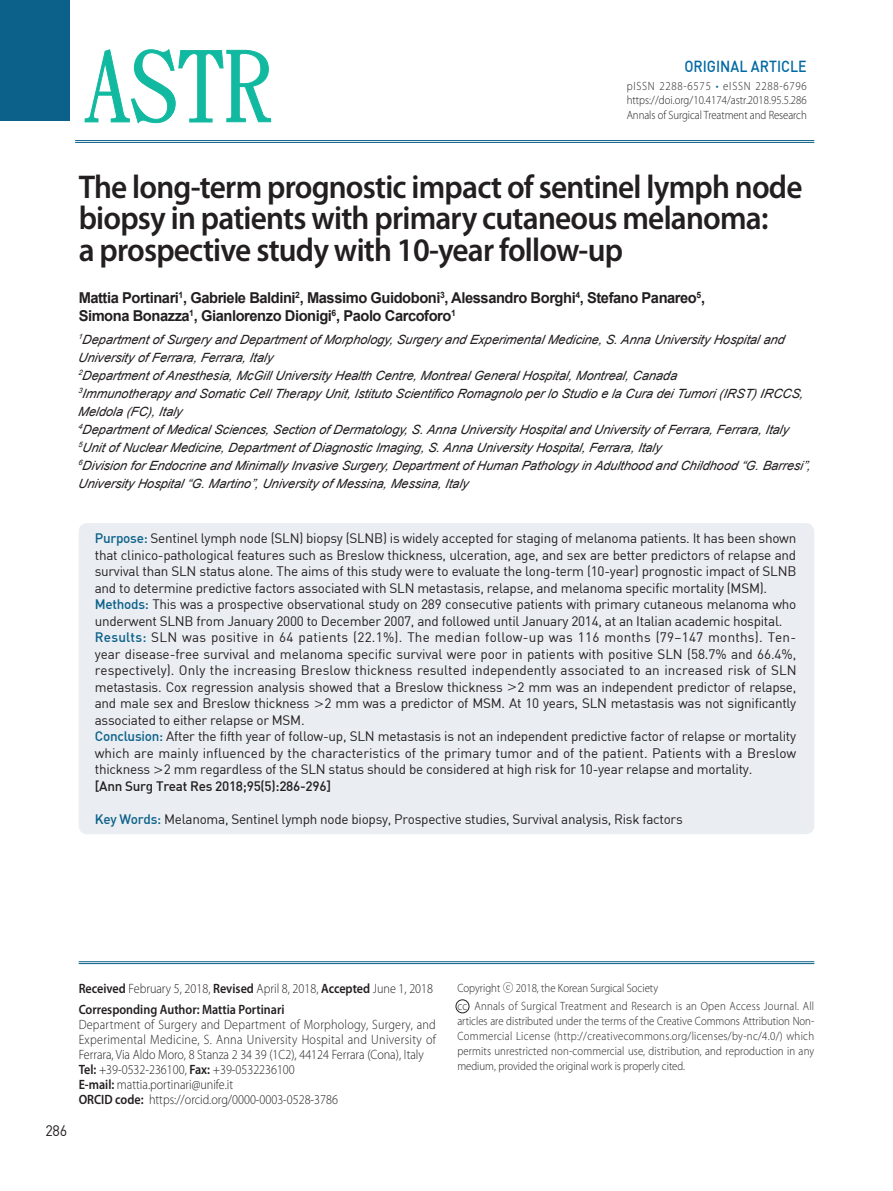
<style>
.page{position:relative;width:893px;height:1191px;background:#fff}
.page>*{position:absolute;margin:0;border:0;box-sizing:border-box;transform-origin:0 0}
.t1{font:600 33px/31.5px "Myriad Pro";letter-spacing:-.025em;color:#231f20;scale:.95 1}
.t2{font:15.75px "Dinmed";color:#0069a4;scale:.9 1}
.t3{font:700 15px/18px "Arial";letter-spacing:-.03em;color:#231f20}
.t4{font:15px "Dinreg";color:#231f20;scale:.95 1}
.t5{font:13.5px/16.5px "Dinreg";letter-spacing:-.02em;color:#231f20}
.t6{font:300 13.5px/15px "Myriad Pro";letter-spacing:.01em;color:#231f20;scale:.9 1}
.t7{font:600 13.5px/21px "Myriad Pro";color:#231f20;scale:.9 1}
.t8{font:13.5px "Dinmed";letter-spacing:-.02em;color:#231f20}
.t9{font:italic 12.75px/18px "Arial";color:#231f20}
.t10{font:300 12px/15px "Myriad Pro";color:#231f20;text-align:justify;scale:.9 1}
.t11{font:300 12px/18px "Myriad Pro";letter-spacing:.025em;color:#231f20;scale:.9 1}
.s1{font-size:12.45px;color:#0069a4}
.s2{font-family:"Dinmed";color:#0b6189}
.s3{font-family:"Raleigh BT"}
.s4{font-weight:300}
.s5{font-weight:600}
.s6{font-family:"Ymjo 420";font-weight:400}
</style>
<div class="page">
<svg style="left:84px;top:49px;width:188px;height:75px"></svg>
<hr style="left:75px;top:140px;width:739px;height:1px;background:#0b6189">
<hr style="left:75px;top:142px;width:739px;height:1px;background:#0b6189">
<div style="left:0;top:0;width:70px;height:121px;background:#0b6189"></div>
<hr style="left:79px;top:961px;width:735px;height:1px;background:#0b6189">
<hr style="left:79px;top:963px;width:735px;height:1px;background:#0b6189">
<div style="left:456px;top:999px;width:13px;height:14px;border:1px solid #231f20;border-radius:50%"></div>
<div style="left:79px;top:523px;width:735px;height:311px;background:#eaedf2;border-radius:9px"></div>
<p class="t2" style="left:684px;top:56px;width:138px">ORIGINAL ARTICLE</p>
<p class="t10" style="left:627px;top:78px;width:202px">pISSN 2288-6575 <span class="s1">•</span> eISSN 2288-6796 https://doi.org/10.4174/astr.2018.95.5.286<br>Annals of Surgical Treatment and Research</p>
<h1 class="t1" style="left:79px;top:170px;width:763px">The long-term prognostic impact of sentinel lymph node biopsy in patients with primary cutaneous melanoma:<br>a prospective study with 10-year follow-up</h1>
<p class="t3" style="left:79px;top:289px;width:628px">Mattia Portinari<sup>1</sup>, Gabriele Baldini<sup>2</sup>, Massimo Guidoboni<sup>3</sup>, Alessandro Borghi<sup>4</sup>, Stefano Panareo<sup>5</sup>,<br>Simona Bonazza<sup>1</sup>, Gianlorenzo Dionigi<sup>6</sup>, Paolo Carcoforo<sup>1</sup></p>
<p class="t9" style="left:78px;top:330px;width:737px"><sup>1</sup>Department of Surgery and Department of Morphology,Surgery and Experimental Medicine,S.Anna University Hospital and University of Ferrara,Ferrara,Italy<br><sup>2</sup>Department of Anesthesia,McGill University Health Centre,Montreal General Hospital,Montreal,Canada<br><sup>3</sup>Immunotherapy and Somatic Cell Therapy Unit,Istituto Scientifico Romagnolo per lo Studio e la Cura dei Tumori (IRST) IRCCS, Meldola (FC),Italy<br><sup>4</sup>Department of Medical Sciences,Section of Dermatology,S.Anna University Hospital and University of Ferrara,Ferrara,Italy <sup>5</sup>Unit of Nuclear Medicine,Department of Diagnostic Imaging,S.Anna University Hospital,Ferrara,Italy<br><sup>6</sup>Division for Endocrine and Minimally Invasive Surgery,Department of Human Pathology in Adulthood and Childhood “G.Barresi ”, University Hospital “G.Martino”,University of Messina,Messina,Italy</p>
<p class="t5" style="left:95px;top:530px;width:703px"><span class="s2">Purpose:</span> Sentinel lymph node (SLN) biopsy (SLNB) is widely accepted for staging of melanoma patients. It has been shown that clinico-pathological features such as Breslow thickness, ulceration, age, and sex are better predictors of relapse and survival than SLN status alone. The aims of this study were to evaluate the long-term (10-year) prognostic impact of SLNB and to determine predictive factors associated with SLN metastasis, relapse, and melanoma specific mortality (MSM).<br><span class="s2">Methods:</span> This was a prospective observational study on 289 consecutive patients with primary cutaneous melanoma who underwent SLNB from January 2000 to December 2007, and followed until January 2014, at an Italian academic hospital.<br><span class="s2">Results:</span> SLN was positive in 64 patients (22.1%). The median follow-up was 116 months (79–147 months). Ten&shy;year disease-free survival and melanoma specific survival were poor in patients with positive SLN (58.7% and 66.4%, respectively). Only the increasing Breslow thickness resulted independently associated to an increased risk of SLN metastasis. Cox regression analysis showed that a Breslow thickness <span class="s3">&gt;</span>2 mm was an independent predictor of relapse, and male sex and Breslow thickness <span class="s3">&gt;</span>2 mm was a predictor of MSM. At 10 years, SLN metastasis was not significantly associated to either relapse or MSM.<br><span class="s2">Conclusion:</span> After the fifth year of follow-up, SLN metastasis is not an independent predictive factor of relapse or mortality which are mainly influenced by the characteristics of the primary tumor and of the patient. Patients with a Breslow thickness <span class="s3">&gt;</span>2 mm regardless of the SLN status should be considered at high risk for 10-year relapse and mortality.</p>
<p class="t8" style="left:95px;top:777px;width:238px">[Ann Surg Treat Res 2018;95(5):286-296]</p>
<p class="t5" style="left:95px;top:810px;width:589px"><span class="s2">Key Words:</span> Melanoma, Sentinel lymph node biopsy, Prospective studies, Survival analysis, Risk factors</p>
<p class="t4" style="left:46px;top:1121px;width:24px">286</p>
<p class="t7" style="left:79px;top:977px;width:395px">Received <span class="s4">February 5, 2018,</span> Revised <span class="s4">April 8, 2018,</span> Accepted <span class="s4">June 1, 2018<br></span>Corresponding Author: Mattia Portinari</p>
<p class="t6" style="left:79px;top:1017px;width:399px">Department of Surgery and Department of Morphology, Surgery, and Experimental Medicine, S. Anna University Hospital and University of Ferrara, Via Aldo Moro, 8 Stanza 2 34 39 (1C2), 44124 Ferrara (Cona), Italy <span class="s5">Tel:</span> +39-0532-236100, <span class="s5">Fax:</span> +39-0532236100<br><span class="s5">E-mail:</span> mattia.portinari@unife.it<br><span class="s5">ORCID code:</span> https://orcid.org/0000-0003-0528-3786</p>
<p class="t11" style="left:457px;top:978px;width:398px">Copyright <span class="s6">ⓒ</span> 2018, the Korean Surgical Society<br>cc Annals of Surgical Treatment and Research is an Open Access Journal. All</p>
<p class="t10" style="left:457px;top:1013px;width:398px">articles are distributed under the terms of the Creative Commons Attribution Non-Commercial License (http://creativecommons.org/licenses/by-nc/4.0/) which permits unrestricted non-commercial use, distribution, and reproduction in any medium, provided the original work is properly cited.</p>
</div>
